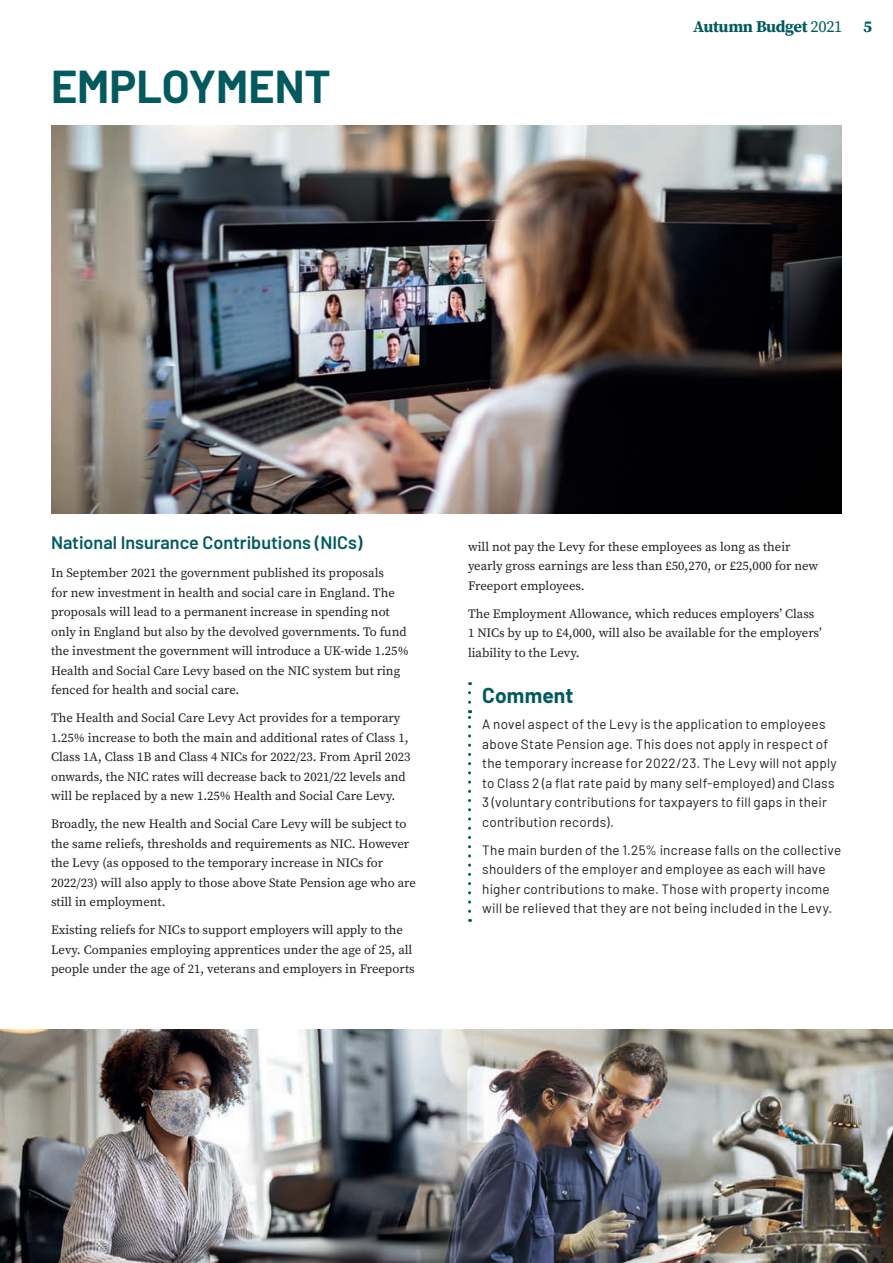
<style>
.page{position:relative;width:893px;height:1263px;background:#fff}
.page>*{position:absolute;margin:0;border:0;box-sizing:border-box;transform-origin:0 0}
.t1{font:700 45px "Barlow";color:#025a5e}
.t2{font:700 21px "Barlow";letter-spacing:.005em;color:#025a5e}
.t3{font:600 18px "Barlow";color:#025a5e}
.t4{font:700 16.5px "Source Serif Pro";letter-spacing:-.025em;color:#025a5e}
.t5{font:13.5px/19.5px "Barlow";letter-spacing:.015em;color:#231f20}
.t6{font:12.75px/19.5px "Source Serif Pro";color:#231f20}
.s1{font-weight:400}
</style>
<div class="page">
<img style="left:0;top:1029px;width:893px;height:234px">
<img style="left:51px;top:126px;width:791px;height:387px">
<svg style="left:468px;top:710px;width:3px;height:201px"></svg>
<svg style="left:468px;top:682px;width:3px;height:20px"></svg>
<h1 class="t1" style="left:51px;top:53px;width:281px">EMPLOYMENT</h1>
<p class="t4" style="left:693px;top:15px;width:180px">Autumn Budget <span class="s1">2021</span> 5</p>
<h3 class="t3" style="left:51px;top:529px;width:313px">National Insurance Contributions (NICs)</h3>
<p class="t6" style="left:51px;top:563px;width:359px">In September 2021 the government published its proposals<br>for new investment in health and social care in England. The proposals will lead to a permanent increase in spending not only in England but also by the devolved governments. To fund the investment the government will introduce a UK-wide 1.25% Health and Social Care Levy based on the NIC system but ring fenced for health and social care.</p>
<p class="t6" style="left:51px;top:708px;width:361px">The Health and Social Care Levy Act provides for a temporary 1.25% increase to both the main and additional rates of Class 1, Class 1A, Class 1B and Class 4 NICs for 2022/23. From April 2023 onwards, the NIC rates will decrease back to 2021/22 levels and will be replaced by a new 1.25% Health and Social Care Levy.</p>
<p class="t6" style="left:51px;top:814px;width:366px">Broadly, the new Health and Social Care Levy will be subject to the same reliefs, thresholds and requirements as NIC. However the Levy (as opposed to the temporary increase in NICs for 2022/23) will also apply to those above State Pension age who are still in employment.</p>
<p class="t6" style="left:51px;top:920px;width:365px">Existing reliefs for NICs to support employers will apply to the<br>Levy. Companies employing apprentices under the age of 25, all people under the age of 21, veterans and employers in Freeports</p>
<p class="t6" style="left:468px;top:536px;width:352px">will not pay the Levy for these employees as long as their yearly gross earnings are less than £50,270, or £25,000 for new<br>Freeport employees.</p>
<p class="t6" style="left:468px;top:603px;width:355px">The Employment Allowance, which reduces employers’ Class<br>1 NICs by up to £4,000, will also be available for the employers’ liability to the Levy.</p>
<h2 class="t2" style="left:482px;top:680px;width:93px">Comment</h2>
<p class="t5" style="left:482px;top:714px;width:356px">A novel aspect of the Levy is the application to employees above State Pension age. This does not apply in respect of the temporary increase for 2022/23. The Levy will not apply to Class 2 (a flat rate paid by many self-employed) and Class 3 (voluntary contributions for taxpayers to fill gaps in their contribution records).</p>
<p class="t5" style="left:482px;top:839px;width:360px">The main burden of the 1.25% increase falls on the collective shoulders of the employer and employee as each will have higher contributions to make. Those with property income will be relieved that they are not being included in the Levy.</p>
</div>
